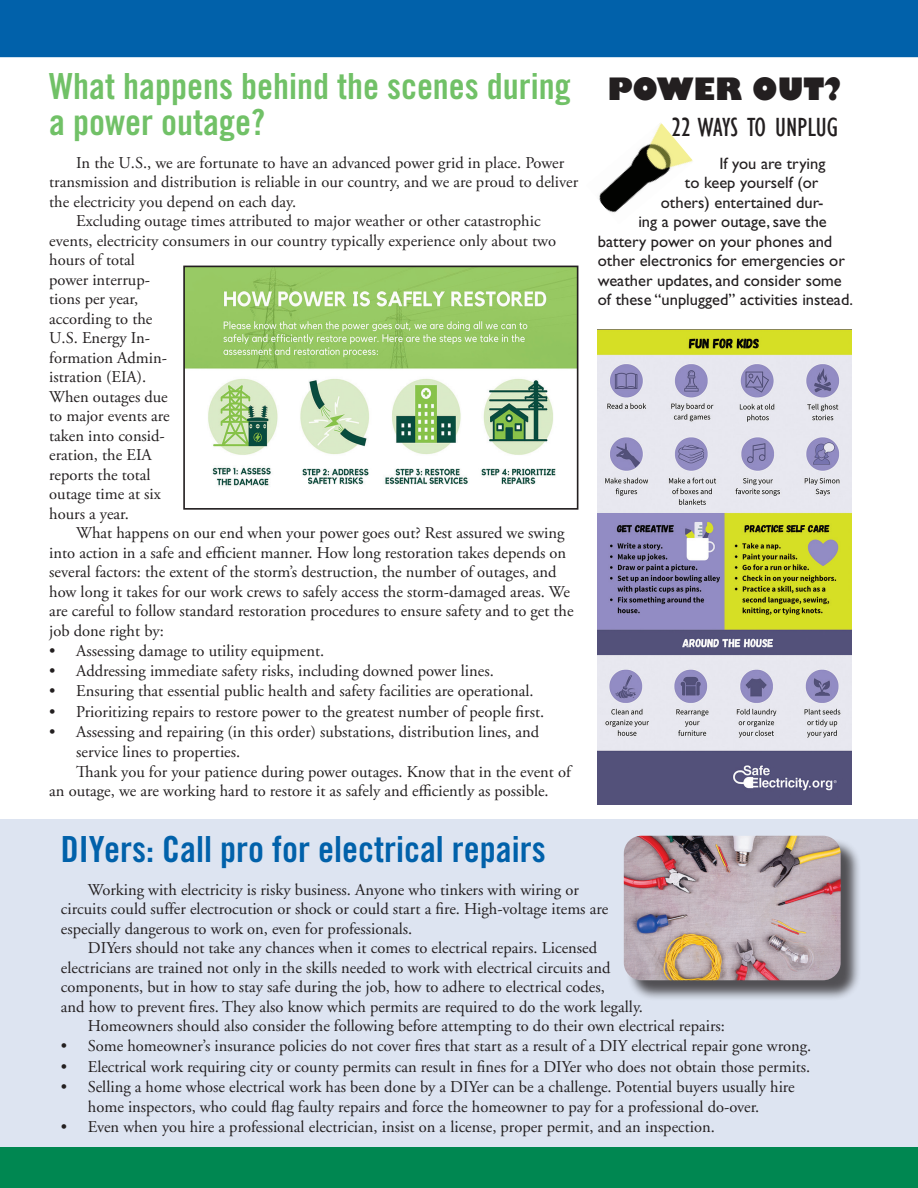
<style>
.page{position:relative;width:918px;height:1188px;background:#fff}
.page>*{position:absolute;margin:0;border:0;box-sizing:border-box;transform-origin:0 0}
.t1{font:36px/36px "Trade Gothic LT Std Bd Cn 20";color:#71c167}
.t2{font:36px "Trade Gothic LT Std Bd Cn 20";color:#0161aa}
.t3{font:800 30px "Gill Sans";color:#231f20}
.t4{font:condensed 27px "Gill Sans";color:#231f20}
.t5{font:16.5px/20.2px "Adobe Garamond";color:#231f20}
.t6{font:16.5px/19.5px "Adobe Garamond Pro";color:#231f20}
.t7{font:16.5px "Gill Sans";color:#231f20}
</style>
<div class="page">
<div style="left:0;top:0;width:918px;height:57px;background:#0161aa"></div>
<div style="left:0;top:1148px;width:918px;height:40px;background:#008751"></div>
<div style="left:0;top:820px;width:918px;height:327px;background:#dde4f1"></div>
<img style="left:186px;top:269px;width:389px;height:218px">
<div style="left:183px;top:266px;width:395px;height:244px;border:2px solid #231f20"></div>
<div style="left:626px;top:838px;width:236px;height:163px;background:#231f20;opacity:.75"></div>
<img style="left:624px;top:836px;width:217px;height:144px">
<img style="left:598px;top:329px;width:254px;height:476px">
<img style="left:599px;top:122px;width:94px;height:91px">
<h1 class="t1" style="left:49px;top:67px;width:523px">What happens behind the scenes during a power outage?</h1>
<p class="t6" style="left:76px;top:153px;width:489px">In the U.S., we are fortunate to have an advanced power grid in place. Power</p>
<p class="t6" style="left:49px;top:173px;width:530px">transmission and distribution is reliable in our country, and we are proud to deliver</p>
<p class="t6" style="left:49px;top:192px;width:248px">the electricity you depend on each day.</p>
<p class="t6" style="left:76px;top:212px;width:466px">Excluding outage times attributed to major weather or other catastrophic</p>
<p class="t6" style="left:49px;top:231px;width:508px">events, electricity consumers in our country typically experience only about two</p>
<p class="t6" style="left:49px;top:251px;width:87px">hours of total</p>
<p class="t6" style="left:49px;top:270px;width:102px">power interrup-</p>
<p class="t6" style="left:49px;top:290px;width:90px">tions per year,</p>
<p class="t6" style="left:49px;top:309px;width:105px">according to the</p>
<p class="t6" style="left:49px;top:329px;width:102px">U.S. Energy In-</p>
<p class="t6" style="left:49px;top:348px;width:119px">formation Admin-</p>
<p class="t6" style="left:49px;top:368px;width:99px">istration (EIA).</p>
<p class="t6" style="left:49px;top:387px;width:120px">When outages due</p>
<p class="t6" style="left:49px;top:407px;width:122px">to major events are</p>
<p class="t6" style="left:49px;top:426px;width:117px">taken into consid-</p>
<p class="t6" style="left:49px;top:446px;width:104px">eration, the EIA</p>
<p class="t6" style="left:49px;top:465px;width:103px">reports the total</p>
<p class="t6" style="left:49px;top:485px;width:113px">outage time at six</p>
<p class="t6" style="left:49px;top:504px;width:81px">hours a year.</p>
<p class="t6" style="left:76px;top:524px;width:490px">What happens on our end when your power goes out? Rest assured we swing</p>
<p class="t6" style="left:49px;top:543px;width:518px">into action in a safe and efficient manner. How long restoration takes depends on</p>
<p class="t6" style="left:49px;top:563px;width:509px">several factors: the extent of the storm’s destruction, the number of outages, and</p>
<p class="t6" style="left:49px;top:582px;width:522px">how long it takes for our work crews to safely access the storm-damaged areas. We</p>
<p class="t6" style="left:49px;top:602px;width:526px">are careful to follow standard restoration procedures to ensure safety and to get the</p>
<p class="t6" style="left:49px;top:621px;width:116px">job done right by:</p>
<p class="t5" style="left:49px;top:641px;width:277px">• Assessing damage to utility equipment.</p>
<p class="t5" style="left:49px;top:661px;width:446px">• Addressing immediate safety risks, including downed power lines.</p>
<p class="t5" style="left:49px;top:681px;width:486px">• Ensuring that essential public health and safety facilities are operational.</p>
<p class="t5" style="left:49px;top:702px;width:496px">• Prioritizing repairs to restore power to the greatest number of people first.</p>
<p class="t5" style="left:76px;top:722px;width:465px;text-indent:-27px">• Assessing and repairing (in this order) substations, distribution lines, and service lines to properties.</p>
<p class="t6" style="left:49px;top:762px;width:523px;text-indent:27px">Thank you for your patience during power outages. Know that in the event of an outage, we are working hard to restore it as safely and efficiently as possible.</p>
<h1 class="t2" style="left:61px;top:827px;width:486px">DIYers: Call pro for electrical repairs</h1>
<p class="t5" style="left:61px;top:880px;width:549px;line-height:19.5px;text-indent:27px">Working with electricity is risky business. Anyone who tinkers with wiring or circuits could suffer electrocution or shock or could start a fire. High-voltage items are especially dangerous to work on, even for professionals.</p>
<p class="t5" style="left:88px;top:938px;width:511px">DIYers should not take any chances when it comes to electrical repairs. Licensed</p>
<p class="t5" style="left:61px;top:958px;width:551px">electricians are trained not only in the skills needed to work with electrical circuits and</p>
<p class="t5" style="left:61px;top:977px;width:545px">components, but in how to stay safe during the job, how to adhere to electrical codes,</p>
<p class="t5" style="left:61px;top:997px;width:584px">and how to prevent fires. They also know which permits are required to do the work legally.</p>
<p class="t5" style="left:88px;top:1016px;width:639px">Homeowners should also consider the following before attempting to do their own electrical repairs:</p>
<p class="t5" style="left:61px;top:1037px;width:752px">• Some homeowner’s insurance policies do not cover fires that start as a result of a DIY electrical repair gone wrong.</p>
<p class="t5" style="left:61px;top:1057px;width:751px">• Electrical work requiring city or county permits can result in fines for a DIYer who does not obtain those permits.</p>
<p class="t5" style="left:61px;top:1077px;width:735px;text-align:center">• Selling a home whose electrical work has been done by a DIYer can be a challenge. Potential buyers usually hire home inspectors, who could flag faulty repairs and force the homeowner to pay for a professional do-over.</p>
<p class="t5" style="left:61px;top:1118px;width:656px">• Even when you hire a professional electrician, insist on a license, proper permit, and an inspection.</p>
<h2 class="t3" style="left:607px;top:70px;width:236px">POWER OUT?</h2>
<h3 class="t4" style="left:671px;top:111px;width:168px">22 WAYS TO UNPLUG</h3>
<p class="t7" style="left:719px;top:154px;width:108px">If you are trying</p>
<p class="t7" style="left:685px;top:173px;width:135px">to keep yourself (or</p>
<p class="t7" style="left:661px;top:193px;width:164px">others) entertained dur-</p>
<p class="t7" style="left:638px;top:212px;width:190px">ing a power outage, save the</p>
<p class="t7" style="left:598px;top:232px;width:236px">battery power on your phones and</p>
<p class="t7" style="left:598px;top:251px;width:249px">other electronics for emergencies or</p>
<p class="t7" style="left:598px;top:271px;width:245px">weather updates, and consider some</p>
<p class="t7" style="left:598px;top:290px;width:257px">of these “unplugged” activities instead.</p>
</div>
